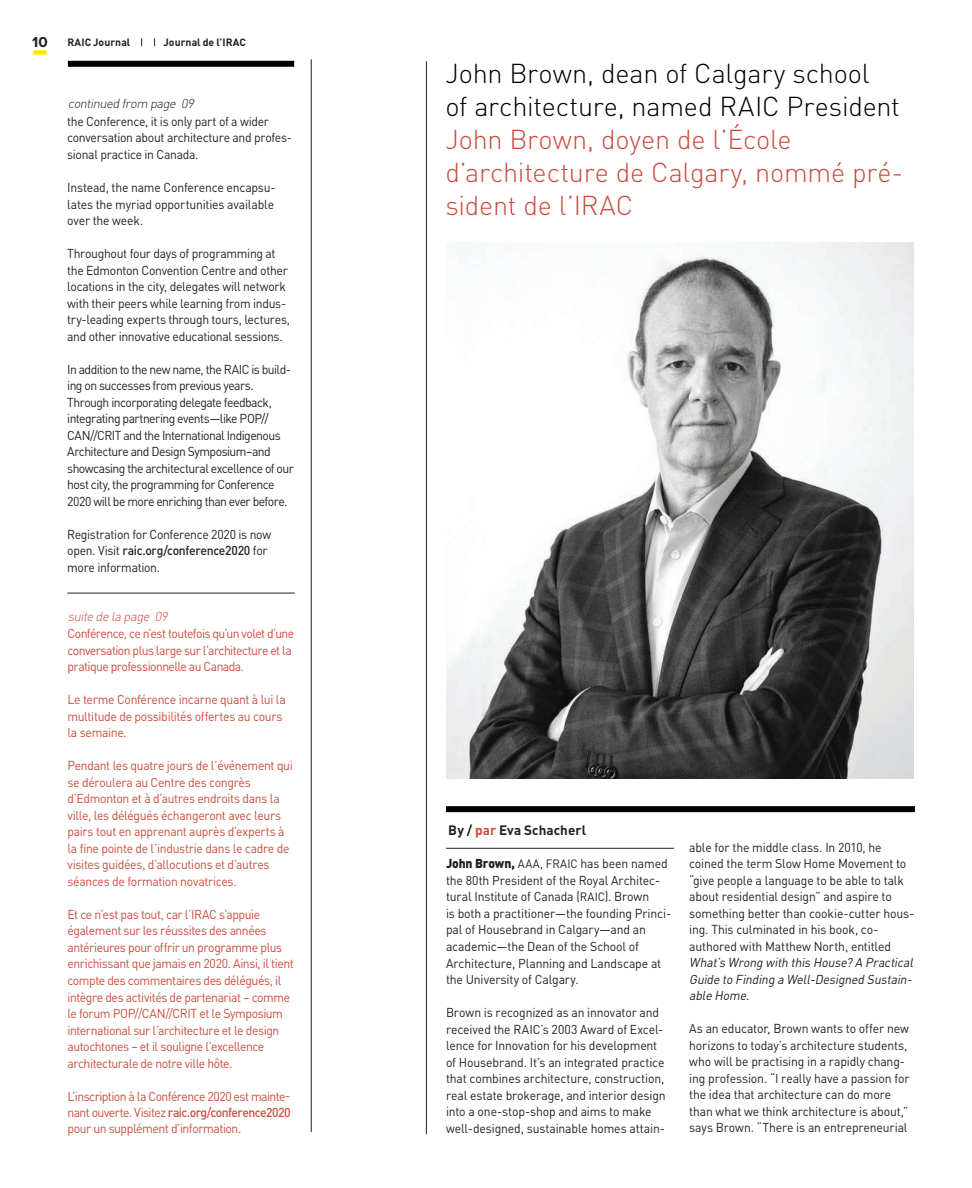
<style>
.page{position:relative;width:972px;height:1188px;background:#fff}
.page>*{position:absolute;margin:0;border:0;box-sizing:border-box;transform-origin:0 0}
.t1{font:300 27px/33px "DIN";letter-spacing:-.01em;color:#ca4c3c}
.t2{font:300 27px/33px "DIN";letter-spacing:-.005em;color:#000}
.t3{font:700 15px "Proxima Nova";color:#231f20}
.t4{font:700 13.5px "DIN";letter-spacing:.005em;color:#231f20}
.t5{font:12.9px/16.5px "DIN";letter-spacing:-.015em;color:#231f20;scale:.95 1}
.t6{font:12.9px/16.5px "DIN";letter-spacing:-.03em;color:#ca4c3c;scale:.95 1}
.t7{font:12.9px/16.5px "DIN";letter-spacing:-.045em;color:#231f20;scale:.95 1}
.t8{font:italic 12.9px/16.5px "DIN";color:#231f20;text-align:justify;scale:.95 1}
.t9{font:italic 300 12.9px "DIN";color:#231f20}
.t10{font:italic 300 12.9px "DIN";color:#ca4c3c}
.t11{font:700 10.5px "DIN";color:#231f20}
.s1{font-weight:500}
.s2{color:#ca4c3c}
.s3{font-weight:900}
.s4{font-size:12px}
.s5{font-style:normal}
</style>
<div class="page">
<div style="left:446px;top:806px;width:469px;height:6px;background:#000"></div>
<div style="left:68px;top:61px;width:226px;height:6px;background:#000"></div>
<hr style="left:311px;top:59px;width:1px;height:1073px;background:#231f20">
<hr style="left:426px;top:61px;width:1px;height:1073px;background:#231f20">
<img style="left:446px;top:243px;width:467px;height:535px">
<div style="left:33px;top:50px;width:14px;height:5px;background:#ffe601"></div>
<hr style="left:67px;top:593px;width:228px;height:1px;background:#231f20">
<hr style="left:446px;top:848px;width:228px;height:1px;background:#231f20">
<p class="t3" style="left:32px;top:31px;width:17px">10</p>
<p class="t11" style="left:67px;top:35px;width:65px">RAIC Journal</p>
<p class="t11" style="left:164px;top:35px;width:84px">Journal de l’IRAC</p>
<p class="t9" style="left:68px;top:96px;width:131px">continued from page 09</p>
<p class="t5" style="left:67px;top:113px;width:238px">the Conference, it is only part of a wider conversation about architecture and profes&shy;sional practice in Canada.</p>
<p class="t5" style="left:67px;top:179px;width:221px">Instead, the name Conference encapsu&shy;lates the myriad opportunities available over the week.</p>
<p class="t5" style="left:67px;top:245px;width:236px">Throughout four days of programming at the Edmonton Convention Centre and other locations in the city, delegates will network with their peers while learning from indus&shy;try-leading experts through tours, lectures, and other innovative educational sessions.</p>
<p class="t7" style="left:67px;top:360px;width:240px">In addition to the new name, the RAIC is build&shy;ing on successes from previous years.<br>Through incorporating delegate feedback, integrating partnering events—like POP// CAN//CRIT and the International Indigenous Architecture and Design Symposium–and showcasing the architectural excellence of our host city, the programming for Conference 2020 will be more enriching than ever before.</p>
<p class="t5" style="left:67px;top:525px;width:216px">Registration for Conference 2020 is now open. Visit <span class="s1">raic.org/conference2020</span> for more information.</p>
<p class="t10" style="left:68px;top:608px;width:104px">suitedelapage 09</p>
<p class="t6" style="left:67px;top:625px;width:240px">Conférence, ce n’est toutefois qu’un volet d’une conversation plus large sur l’architecture et la pratique professionnelle au Canada.</p>
<p class="t6" style="left:67px;top:691px;width:231px">Le terme Conférence incarne quant à lui la multitude de possibilités offertes au cours la semaine.</p>
<p class="t6" style="left:67px;top:757px;width:239px">Pendant les quatre jours de l’événement qui se déroulera au Centre des congrès d’Edmonton et à d’autres endroits dans la ville, les délégués échangeront avec leurs pairs tout en apprenant auprès d’experts à la fine pointe de l’industrie dans le cadre de visites guidées, d’allocutions et d’autres séances de formation novatrices.</p>
<p class="t6" style="left:67px;top:906px;width:240px">Et ce n’est pas tout, car l’IRAC s’appuie également sur les réussites des années antérieures pour offrir un programme plus enrichissant que jamais en 2020. Ainsi, il tient compte des commentaires des délégués, il intègre des activités de partenariat – comme le forum POP//CAN//CRIT et le Symposium international sur l’architecture et le design autochtones – et il souligne l’excellence architecturale de notre ville hôte.</p>
<p class="t6" style="left:67px;top:1087px;width:236px;text-align:justify">L’inscription à la Conférence 2020 est mainte&shy;nant ouverte. Visitez <span class="s1">raic.org/conference2020 </span>pour un supplément d’information.</p>
<h1 class="t2" style="left:445px;top:56px;width:456px">John Brown, dean of Calgary school<br>of architecture, named RAIC President</h1>
<h1 class="t1" style="left:445px;top:122px;width:459px">John Brown, doyen de l’École d’architecture de Calgary, nommé pré&shy;sident de l’IRAC</h1>
<p class="t4" style="left:448px;top:821px;width:139px">By / <span class="s2">par</span> Eva Schacherl</p>
<p class="t5" style="left:446px;top:855px;width:238px"><span class="s3">John Brown,</span> <span class="s4">AAA, FRAIC</span> has been named the 80th President of the Royal Architec&shy;tural Institute of Canada (<span class="s4">RAIC</span>). Brown<br>is both a practitioner—the founding Princi&shy;pal of Housebrand in Calgary—and an academic—the Dean of the School of Architecture, Planning and Landscape at the University of Calgary.</p>
<p class="t5" style="left:446px;top:1004px;width:233px">Brown is recognized as an innovator and received the RAIC’s 2003 Award of Excel&shy;lence for Innovation for his development of Housebrand. It’s an integrated practice that combines architecture, construction, real estate brokerage, and interior design into a one-stop-shop and aims to make well-designed, sustainable homes attain-</p>
<p class="t5" style="left:689px;top:838px;width:238px">able for the middle class. In 2010, he coined the term Slow Home Movement to “give people a language to be able to talk about residential design” and aspire to something better than cookie-cutter hous&shy;ing. This culminated in his book, co&shy;authored with Matthew North, entitled</p>
<p class="t8" style="left:689px;top:954px;width:240px">What’s Wrong with this House? A Practical Guide to Finding a Well-Designed Sustain&shy;able Home<span class="s5">.</span></p>
<p class="t5" style="left:689px;top:1020px;width:233px">As an educator, Brown wants to offer new horizons to today’s architecture students, who will be practising in a rapidly chang&shy;ing profession. “I really have a passion for the idea that architecture can do more than what we think architecture is about,” says Brown. “There is an entrepreneurial</p>
</div>
